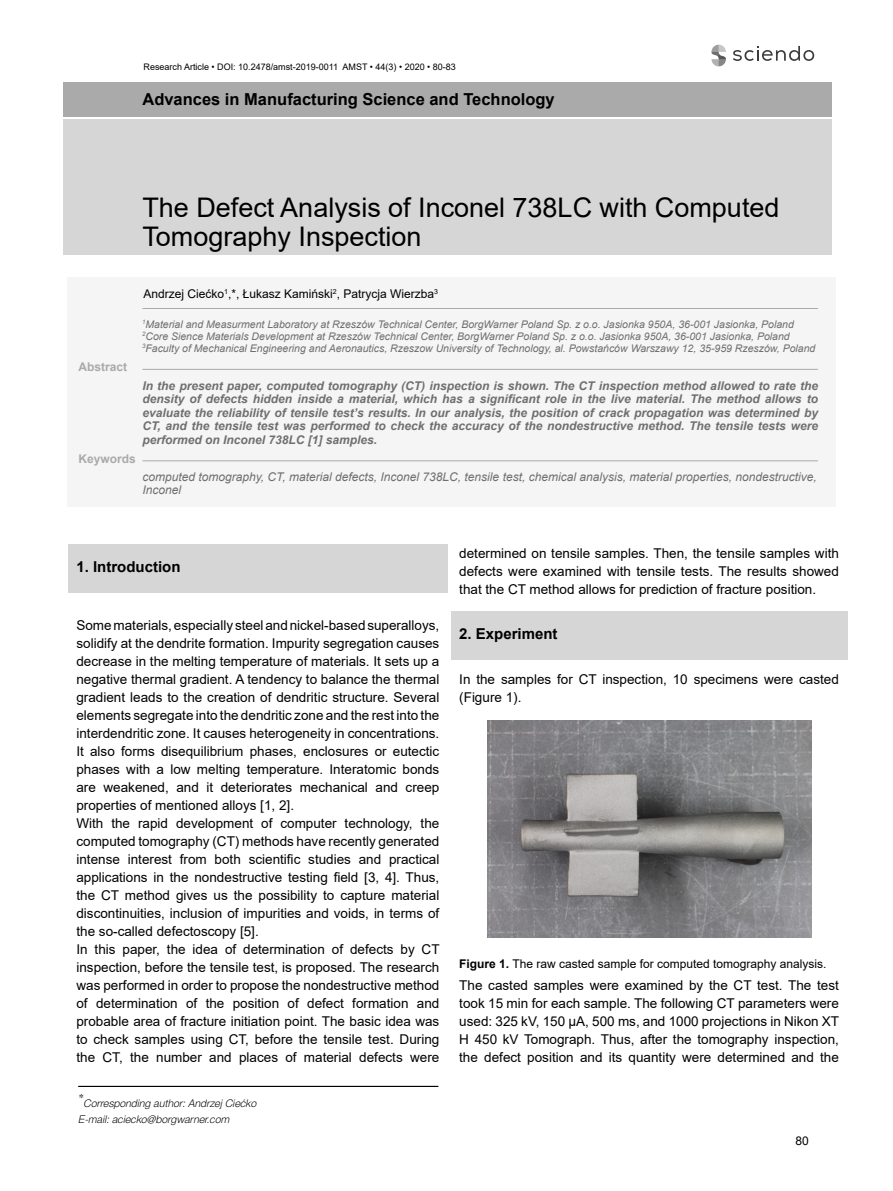
<style>
.page{position:relative;width:893px;height:1191px;background:#fff}
.page>*{position:absolute;margin:0;border:0;box-sizing:border-box;transform-origin:0 0}
.t1{font:27px/28.5px "Arial";color:#000}
.t2{font:700 16.5px "Arial";color:#000}
.t3{font:700 15px "Arial";color:#000}
.t4{font:13.5px/18px "Arial";color:#000}
.t5{font:italic 700 12px/13.5px "Arial";color:#706f6f;text-align:justify}
.t6{font:italic 12px/13.5px "Arial";color:#706f6f}
.t7{font:12px "Arial";color:#000}
.t8{font:700 12px "Arial";color:#aaa}
.t9{font:italic 10.5px/12px "Arial";color:#706f6f}
.t10{font:italic 10.5px/16.2px "Switzer EFN Light";color:#000}
.t11{font:10.5px "Times";color:#000}
.t12{font:9px "Arial";color:#000}
.s1{font-weight:700}
</style>
<div class="page">
<div style="left:63px;top:120px;width:769px;height:135px;background:#d6d6d6"></div>
<div style="left:67px;top:277px;width:769px;height:230px;background:#f5f5f5"></div>
<div style="left:63px;top:82px;width:769px;height:34px;background:#aaa"></div>
<svg style="left:733px;top:46px;width:81px;height:15px"></svg>
<svg style="left:711px;top:45px;width:15px;height:21px"></svg>
<div style="left:68px;top:544px;width:380px;height:48px;background:#d6d6d6"></div>
<hr style="left:142px;top:369px;width:676px;height:1px;background:#aaa">
<hr style="left:142px;top:308px;width:676px;height:1px;background:#aaa">
<hr style="left:142px;top:460px;width:676px;height:1px;background:#aaa">
<hr style="left:78px;top:1086px;width:360px;height:1px;background:#000">
<div style="left:451px;top:611px;width:396px;height:48px;background:#d6d6d6"></div>
<img style="left:487px;top:721px;width:324px;height:216px">
<p class="t12" style="left:144px;top:60px;width:314px">Research Article • DOI: 10.2478/amst-2019-0011 AMST • 44(3) • 2020 • 80-83</p>
<p class="t2" style="left:142px;top:88px;width:414px">Advances in Manufacturing Science and Technology</p>
<h1 class="t1" style="left:142px;top:193px;width:639px">The Defect Analysis of Inconel 738LC with Computed<br>Tomography Inspection</h1>
<p class="t7" style="left:144px;top:285px;width:296px">Andrzej Ciećko<sup>1</sup>,*, Łukasz Kamiński<sup>2</sup>, Patrycja Wierzba<sup>3</sup></p>
<p class="t8" style="left:79px;top:359px;width:50px">Abstract</p>
<p class="t9" style="left:142px;top:318px;width:675px"><sup>1</sup>Material and Measurment Laboratory at Rzeszów Technical Center, BorgWarner Poland Sp. z o.o. Jasionka 950A, 36-001 Jasionka, Poland<br><sup>2</sup>Core Sience Materials Development at Rzeszów Technical Center, BorgWarner Poland Sp. z o.o. Jasionka 950A, 36-001 Jasionka, Poland<br><sup>3</sup>Faculty of Mechanical Engineering and Aeronautics, Rzeszow University of Technology, al. Powstańców Warszawy 12, 35-959 Rzeszów, Poland</p>
<p class="t5" style="left:142px;top:379px;width:677px">In the present paper, computed tomography (CT) inspection is shown. The CT inspection method allowed to rate the density of defects hidden inside a material, which has a significant role in the live material. The method allows to evaluate the reliability of tensile test’s results. In our analysis, the position of crack propagation was determined by CT, and the tensile test was performed to check the accuracy of the nondestructive method. The tensile tests were performed on Inconel 738LC [1] samples.</p>
<p class="t8" style="left:79px;top:450px;width:59px">Keywords</p>
<p class="t6" style="left:142px;top:470px;width:676px">computed tomography, CT, material defects, Inconel 738LC, tensile test, chemical analysis, material properties, nondestructive,<br>Inconel</p>
<p class="t3" style="left:76px;top:556px;width:106px">1. Introduction</p>
<p class="t4" style="left:76px;top:616px;width:365px">Some materials, especially steel and nickel-based superalloys, solidify at the dendrite formation. Impurity segregation causes decrease in the melting temperature of materials. It sets up a negative thermal gradient. A tendency to balance the thermal gradient leads to the creation of dendritic structure. Several elements segregate into the dendritic zone and the rest into the interdendritic zone. It causes heterogeneity in concentrations.<br>It also forms disequilibrium phases, enclosures or eutectic phases with a low melting temperature. Interatomic bonds are weakened, and it deteriorates mechanical and creep properties of mentioned alloys [1, 2].<br>With the rapid development of computer technology, the computed tomography (CT) methods have recently generated intense interest from both scientific studies and practical applications in the nondestructive testing field [3, 4]. Thus, the CT method gives us the possibility to capture material discontinuities, inclusion of impurities and voids, in terms of the so-called defectoscopy [5].<br>In this paper, the idea of determination of defects by CT inspection, before the tensile test, is proposed. The research was performed in order to propose the nondestructive method of determination of the position of defect formation and probable area of fracture initiation point. The basic idea was to check samples using CT, before the tensile test. During the CT, the number and places of material defects were</p>
<p class="t11" style="left:79px;top:1091px;width:7px">*</p>
<p class="t10" style="left:79px;top:1095px;width:180px;text-indent:5px">Corresponding author: Andrzej Ciećko<br>E-mail: aciecko@borgwarner.com</p>
<p class="t4" style="left:459px;top:544px;width:381px;text-align:justify">determined on tensile samples. Then, the tensile samples with defects were examined with tensile tests. The results showed that the CT method allows for prediction of fracture position.</p>
<p class="t3" style="left:459px;top:623px;width:100px">2. Experiment</p>
<p class="t4" style="left:459px;top:670px;width:381px">In the samples for CT inspection, 10 specimens were casted (Figure 1).</p>
<p class="t7" style="left:459px;top:956px;width:369px"><span class="s1">Figure 1.</span> The raw casted sample for computed tomography analysis.</p>
<p class="t4" style="left:459px;top:976px;width:381px;text-align:justify">The casted samples were examined by the CT test. The test took 15 min for each sample. The following CT parameters were used: 325 kV, 150 µA, 500 ms, and 1000 projections in Nikon XT H 450 kV Tomograph. Thus, after the tomography inspection, the defect position and its quantity were determined and the</p>
<p class="t7" style="left:795px;top:1132px;width:15px">80</p>
</div>
